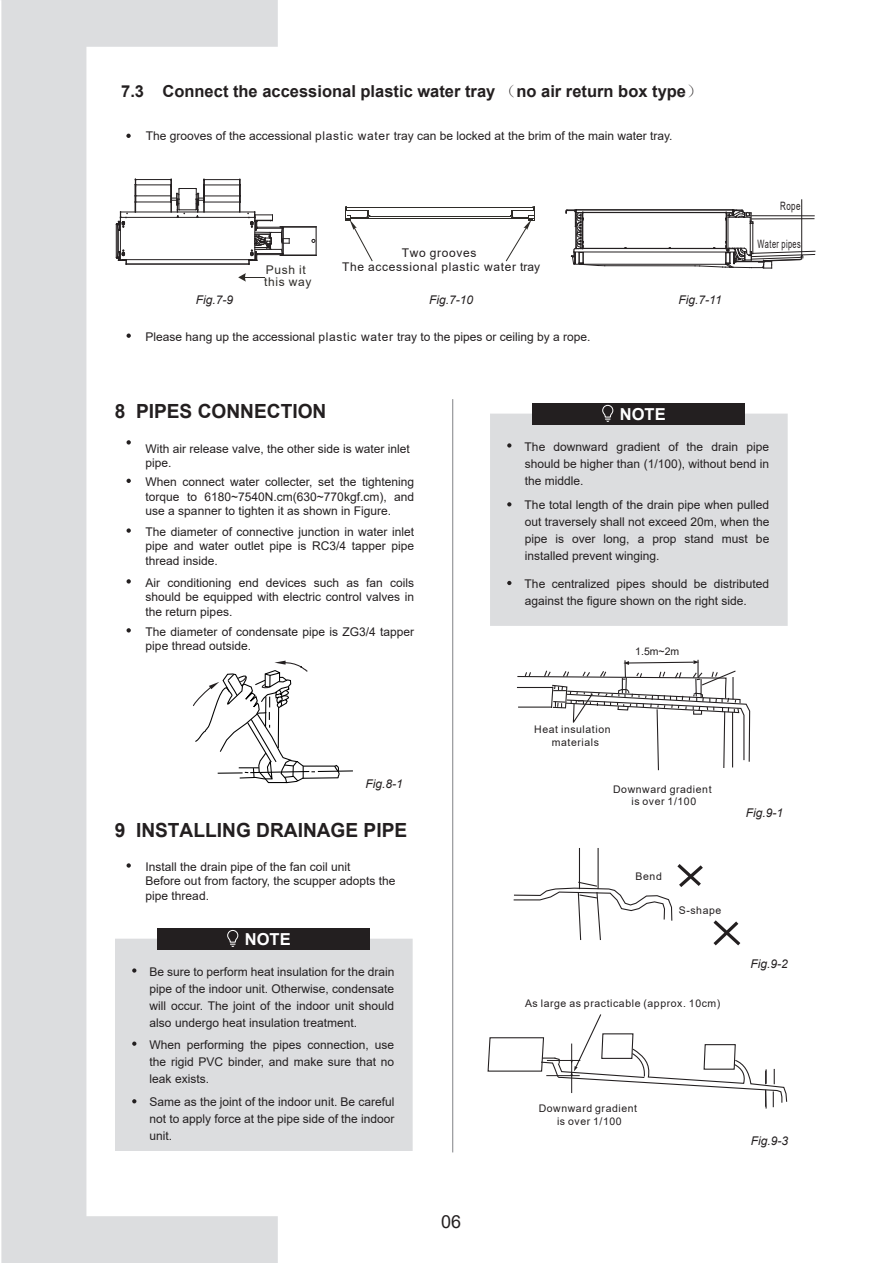
<style>
.page{position:relative;width:893px;height:1263px;background:#fff}
.page>*{position:absolute;margin:0;border:0;box-sizing:border-box;transform-origin:0 0}
.t1{font:700 19.5px "Arial";color:#231f20}
.t2{font:18px "Arial";color:#231f20}
.t3{font:700 16.5px "Arial";color:#231f20}
.t4{font:700 16.5px "Arial";color:#fff}
.t5{font:12px/17px "Arial";color:#231f20;text-align:justify}
.t6{font:italic 12px "Arial";color:#231f20}
.t7{font:12px/14.4px "Arial";letter-spacing:.055em;color:#231f20;text-align:center}
.t8{font:12px/12px "Arial";letter-spacing:.055em;color:#2e2c28}
.t9{font:11.55px "Arial";letter-spacing:.055em;color:#231f20;scale:.64 1}
.t10{font:11.55px "Arial";letter-spacing:.055em;color:#231f20;scale:.69 1}
.t11{font:10.5px/12.6px "Arial";letter-spacing:.055em;color:#231f20;text-align:center}
.s1{font-family:"Sim Sun";font-weight:400}
</style>
<div class="page">
<hr style="left:452px;top:399px;width:1px;height:753px;background:#808285">
<svg style="left:1px;top:0;width:277px;height:1263px"></svg>
<div style="left:115px;top:939px;width:298px;height:212px;background:#dcdddf"></div>
<div style="left:158px;top:928px;width:212px;height:21px;background:#231f20"></div>
<svg style="left:227px;top:930px;width:12px;height:17px"></svg>
<svg style="left:132px;top:968px;width:4px;height:5px"></svg>
<svg style="left:132px;top:1041px;width:4px;height:5px"></svg>
<svg style="left:132px;top:1099px;width:4px;height:4px"></svg>
<div style="left:490px;top:414px;width:298px;height:212px;background:#dcdddf"></div>
<div style="left:533px;top:403px;width:212px;height:21px;background:#231f20"></div>
<svg style="left:602px;top:404px;width:12px;height:18px"></svg>
<svg style="left:507px;top:443px;width:4px;height:5px"></svg>
<svg style="left:507px;top:502px;width:4px;height:4px"></svg>
<svg style="left:507px;top:581px;width:4px;height:4px"></svg>
<svg style="left:238px;top:273px;width:26px;height:9px"></svg>
<hr style="left:347px;top:207px;width:185px;height:1px;background:#2e2c28">
<hr style="left:370px;top:216px;width:140px;height:1px;background:#2e2c28">
<hr style="left:370px;top:218px;width:140px;height:1px;background:#2e2c28">
<svg style="left:345px;top:207px;width:28px;height:55px"></svg>
<svg style="left:505px;top:207px;width:30px;height:55px"></svg>
<svg style="left:126px;top:134px;width:5px;height:4px"></svg>
<svg style="left:127px;top:333px;width:4px;height:5px"></svg>
<svg style="left:127px;top:440px;width:4px;height:5px"></svg>
<svg style="left:127px;top:863px;width:4px;height:5px"></svg>
<svg style="left:127px;top:479px;width:4px;height:4px"></svg>
<svg style="left:127px;top:528px;width:4px;height:5px"></svg>
<svg style="left:127px;top:579px;width:4px;height:5px"></svg>
<svg style="left:127px;top:628px;width:4px;height:4px"></svg>
<hr style="left:574px;top:252px;width:161px;height:1px;background:#231f20">
<hr style="left:726px;top:213px;width:1px;height:36px;background:#231f20">
<hr style="left:752px;top:223px;width:1px;height:31px;background:#231f20">
<hr style="left:576px;top:210px;width:157px;height:1px;background:#231f20">
<hr style="left:583px;top:212px;width:143px;height:1px;background:#231f20">
<hr style="left:750px;top:217px;width:1px;height:38px;background:#231f20">
<hr style="left:728px;top:213px;width:1px;height:36px;background:#231f20">
<hr style="left:576px;top:209px;width:157px;height:1px;background:#231f20">
<hr style="left:605px;top:265px;width:90px;height:1px;background:#231f20">
<hr style="left:574px;top:264px;width:154px;height:1px;background:#231f20">
<hr style="left:583px;top:248px;width:143px;height:1px;background:#231f20">
<svg style="left:725px;top:209px;width:28px;height:15px"></svg>
<svg style="left:565px;top:209px;width:40px;height:57px"></svg>
<svg style="left:695px;top:241px;width:121px;height:28px"></svg>
<hr style="left:751px;top:218px;width:63px;height:1px;background:#231f20">
<hr style="left:751px;top:215px;width:64px;height:1px;background:#231f20">
<hr style="left:801px;top:199px;width:1px;height:60px;background:#231f20">
<hr style="left:126px;top:217px;width:123px;height:1px;background:#231f20">
<hr style="left:136px;top:202px;width:35px;height:1px;background:#231f20">
<hr style="left:136px;top:196px;width:35px;height:1px;background:#231f20">
<hr style="left:136px;top:179px;width:35px;height:1px;background:#231f20">
<hr style="left:136px;top:185px;width:35px;height:1px;background:#231f20">
<hr style="left:120px;top:259px;width:135px;height:1px;background:#231f20">
<hr style="left:126px;top:264px;width:123px;height:1px;background:#231f20">
<hr style="left:204px;top:202px;width:36px;height:1px;background:#231f20">
<hr style="left:204px;top:196px;width:36px;height:1px;background:#231f20">
<hr style="left:204px;top:179px;width:36px;height:1px;background:#231f20">
<hr style="left:204px;top:185px;width:36px;height:1px;background:#231f20">
<hr style="left:121px;top:212px;width:134px;height:1px;background:#231f20">
<svg style="left:135px;top:179px;width:2px;height:33px"></svg>
<svg style="left:171px;top:179px;width:34px;height:39px"></svg>
<svg style="left:239px;top:179px;width:2px;height:33px"></svg>
<svg style="left:116px;top:212px;width:12px;height:53px"></svg>
<svg style="left:247px;top:212px;width:43px;height:53px"></svg>
<hr style="left:280px;top:226px;width:36px;height:2px;background:#231f20">
<hr style="left:280px;top:255px;width:36px;height:1px;background:#231f20">
<svg style="left:311px;top:227px;width:6px;height:28px"></svg>
<svg style="left:192px;top:661px;width:161px;height:123px"></svg>
<svg style="left:517px;top:660px;width:234px;height:111px"></svg>
<hr style="left:518px;top:706px;width:33px;height:2px;background:#231f20">
<hr style="left:579px;top:848px;width:1px;height:41px;background:#231f20">
<hr style="left:598px;top:848px;width:1px;height:41px;background:#231f20">
<svg style="left:513px;top:860px;width:228px;height:86px"></svg>
<svg style="left:487px;top:1014px;width:301px;height:95px"></svg>
<h3 class="t3" style="left:121px;top:79px;width:583px">7.3 Connect the accessional plastic water tray <span class="s1">（</span>no air return box type<span class="s1">）</span></h3>
<p class="t5" style="left:146px;top:128px;width:528px">The grooves of the accessional plastic water tray can be locked at the brim of the main water tray.</p>
<p class="t6" style="left:196px;top:292px;width:39px">Fig.7-9</p>
<p class="t8" style="left:264px;top:264px;width:49px">Push it this way</p>
<p class="t7" style="left:342px;top:245px;width:200px">Two grooves<br>The accessional plastic water tray</p>
<p class="t6" style="left:429px;top:292px;width:46px">Fig.7-10</p>
<p class="t6" style="left:678px;top:292px;width:45px">Fig.7-11</p>
<p class="t5" style="left:146px;top:328px;width:446px">Please hang up the accessional plastic water tray to the pipes or ceiling by a rope.</p>
<p class="t10" style="left:780px;top:197px;width:31px">Rope</p>
<p class="t9" style="left:758px;top:235px;width:69px">Water pipes</p>
<h1 class="t1" style="left:115px;top:397px;width:213px">8 PIPES CONNECTION</h1>
<p class="t5" style="left:146px;top:441px;width:266px;line-height:14.4px">With air release valve, the other side is water inlet pipe.</p>
<p class="t5" style="left:146px;top:475px;width:270px;line-height:14.4px">When connect water collecter, set the tightening torque to 6180~7540N.cm(630~770kgf.cm), and use a spanner to tighten it as shown in Figure.</p>
<p class="t5" style="left:146px;top:524px;width:270px;line-height:14.4px">The diameter of connective junction in water inlet pipe and water outlet pipe is RC3/4 tapper pipe thread inside.</p>
<p class="t5" style="left:146px;top:575px;width:270px;line-height:14.4px">Air conditioning end devices such as fan coils should be equipped with electric control valves in the return pipes.</p>
<p class="t5" style="left:146px;top:624px;width:270px;line-height:14.4px">The diameter of condensate pipe is ZG3/4 tapper pipe thread outside.</p>
<p class="t6" style="left:365px;top:776px;width:39px">Fig.8-1</p>
<h1 class="t1" style="left:115px;top:816px;width:294px">9 INSTALLING DRAINAGE PIPE</h1>
<p class="t5" style="left:146px;top:859px;width:251px;line-height:14.4px;text-align:left">Install the drain pipe of the fan coil unit<br>Before out from factory, the scupper adopts the pipe thread.</p>
<h3 class="t4" style="left:245px;top:928px;width:47px">NOTE</h3>
<p class="t5" style="left:150px;top:963px;width:246px">Be sure to perform heat insulation for the drain pipe of the indoor unit. Otherwise, condensate will occur. The joint of the indoor unit should also undergo heat insulation treatment.</p>
<p class="t5" style="left:150px;top:1036px;width:246px">When performing the pipes connection, use the rigid PVC binder, and make sure that no leak exists.</p>
<p class="t5" style="left:150px;top:1093px;width:246px">Same as the joint of the indoor unit. Be careful not to apply force at the pipe side of the indoor unit.</p>
<h2 class="t2" style="left:441px;top:1209px;width:22px">06</h2>
<h3 class="t4" style="left:620px;top:403px;width:47px">NOTE</h3>
<p class="t5" style="left:525px;top:438px;width:246px">The downward gradient of the drain pipe should be higher than (1/100), without bend in the middle.</p>
<p class="t5" style="left:525px;top:497px;width:246px">The total length of the drain pipe when pulled out traversely shall not exceed 20m, when the pipe is over long, a prop stand must be installed prevent winging.</p>
<p class="t5" style="left:525px;top:575px;width:246px">The centralized pipes should be distributed against the figure shown on the right side.</p>
<p class="t11" style="left:635px;top:645px;width:46px">1.5m~2m</p>
<p class="t11" style="left:534px;top:723px;width:78px">Heat insulation materials</p>
<p class="t11" style="left:613px;top:783px;width:100px">Downward gradient is over 1/100</p>
<p class="t11" style="left:636px;top:870px;width:28px">Bend</p>
<p class="t11" style="left:679px;top:904px;width:44px">S-shape</p>
<p class="t11" style="left:525px;top:997px;width:197px">As large as practicable (approx. 10cm)</p>
<p class="t6" style="left:746px;top:805px;width:39px">Fig.9-1</p>
<p class="t6" style="left:750px;top:956px;width:39px">Fig.9-2</p>
<p class="t11" style="left:539px;top:1102px;width:100px">Downward gradient is over 1/100</p>
<p class="t6" style="left:751px;top:1132px;width:39px">Fig.9-3</p>
</div>
